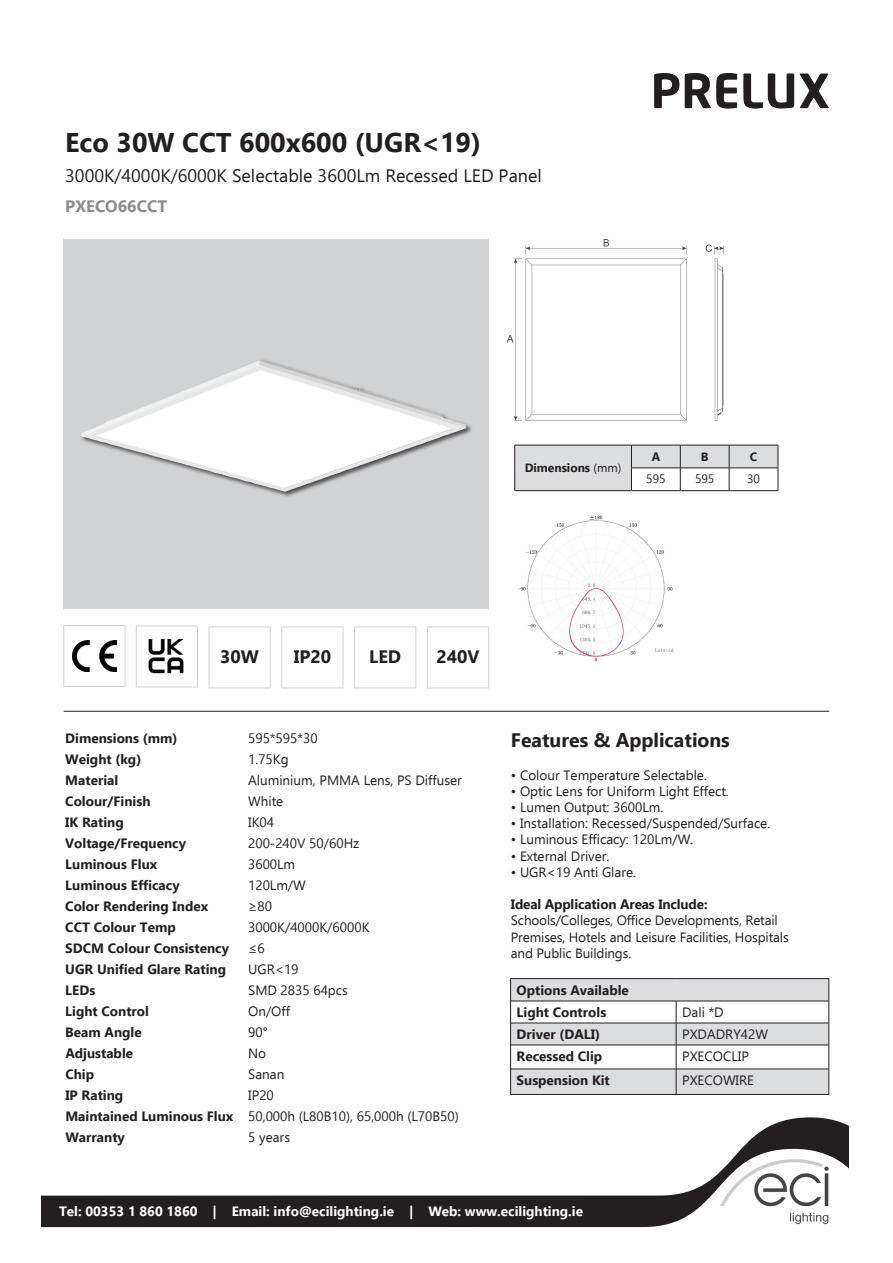
<style>
.page{position:relative;width:893px;height:1263px;background:#fff}
.page>*{position:absolute;margin:0;border:0;box-sizing:border-box;transform-origin:0 0}
.t1{font:700 27px "Ebrima";color:#231f20}
.t2{font:700 19.5px "Ebrima";color:#231f20}
.t3{font:18px "Ebrima";color:#231f20}
.t4{font:700 18px "Ebrima";color:#231f20}
.t5{font:700 16.5px "Ebrima";color:#8a8c8f}
.t6{font:13.5px/16.2px "Ebrima";color:#231f20}
.t7{font:700 13.5px/22.4px "Ebrima";color:#231f20}
.t8{font:700 13.5px "Ebrima";color:#fff}
.t9{font:700 12px "Ebrima";color:#231f20}
.t10{font:12px "Ebrima";color:#231f20}
.s1{font-weight:400}
.s2{font-weight:700}
</style>
<div class="page">
<img style="left:654px;top:73px;width:141px;height:36px">
<hr style="left:64px;top:711px;width:765px;height:1px;background:#231f20">
<div style="left:64px;top:238px;width:425px;height:370px;background:#d1d2d4"></div>
<div style="left:80px;top:358px;width:393px;height:140px;background:#231f20;opacity:.75"></div>
<img style="left:81px;top:360px;width:212px;height:132px">
<img style="left:507px;top:239px;width:217px;height:182px">
<svg style="left:741px;top:1117px;width:108px;height:32px;fill:#231f20"></svg>
<svg style="left:41px;top:1149px;width:808px;height:79px"></svg>
<div style="left:55px;top:1201px;width:532px;height:22px;background:#231f20"></div>
<img style="left:719px;top:1158px;width:112px;height:68px">
<svg style="left:514px;top:445px;width:265px;height:46px"></svg>
<hr style="left:510px;top:1094px;width:166px;height:1px;background:#231f20">
<hr style="left:676px;top:1094px;width:153px;height:1px;background:#231f20">
<svg style="left:510px;top:978px;width:319px;height:116px"></svg>
<div style="left:63px;top:625px;width:62px;height:62px;border:1px solid #d1d2d4"></div>
<div style="left:209px;top:626px;width:62px;height:62px;border:1px solid #d1d2d4"></div>
<div style="left:281px;top:626px;width:62px;height:62px;border:1px solid #d1d2d4"></div>
<div style="left:354px;top:626px;width:62px;height:62px;border:1px solid #d1d2d4"></div>
<div style="left:427px;top:626px;width:62px;height:62px;border:1px solid #d1d2d4"></div>
<img style="left:72px;top:641px;width:45px;height:30px">
<img style="left:148px;top:638px;width:36px;height:36px">
<div style="left:136px;top:626px;width:62px;height:61px;border:1px solid #d1d2d4"></div>
<img style="left:519px;top:515px;width:154px;height:147px">
<h1 class="t1" style="left:65px;top:121px;width:417px">Eco 30W CCT 600x600 (UGR&lt;19)</h1>
<h3 class="t3" style="left:65px;top:163px;width:478px">3000K/4000K/6000K Selectable 3600Lm Recessed LED Panel</h3>
<p class="t5" style="left:65px;top:193px;width:103px">PXECO66CCT</p>
<p class="t9" style="left:525px;top:459px;width:98px">Dimensions <span class="s1">(mm)</span></p>
<p class="t9" style="left:652px;top:447px;width:10px">A</p>
<p class="t9" style="left:701px;top:447px;width:9px">B</p>
<p class="t9" style="left:750px;top:447px;width:9px">C</p>
<p class="t10" style="left:646px;top:469px;width:21px">595</p>
<p class="t10" style="left:695px;top:469px;width:21px">595</p>
<p class="t10" style="left:747px;top:469px;width:14px">30</p>
<h3 class="t4" style="left:220px;top:642px;width:40px">30W</h3>
<h3 class="t4" style="left:294px;top:642px;width:39px">IP20</h3>
<h3 class="t4" style="left:369px;top:642px;width:34px">LED</h3>
<h3 class="t4" style="left:436px;top:642px;width:45px">240V</h3>
<p class="t7" style="left:65px;top:726px;width:114px">Dimensions (mm)</p>
<p class="t6" style="left:248px;top:729px;width:71px">595*595*30</p>
<p class="t7" style="left:65px;top:747px;width:78px">Weight (kg)</p>
<p class="t6" style="left:248px;top:750px;width:42px">1.75Kg</p>
<p class="t7" style="left:65px;top:768px;width:55px">Material</p>
<p class="t6" style="left:248px;top:771px;width:215px">Aluminium, PMMA Lens, PS Diffuser</p>
<p class="t7" style="left:65px;top:789px;width:87px">Colour/Finish</p>
<p class="t6" style="left:248px;top:792px;width:37px">White</p>
<p class="t7" style="left:65px;top:810px;width:60px">IK Rating</p>
<p class="t6" style="left:248px;top:813px;width:27px">IK04</p>
<p class="t7" style="left:65px;top:831px;width:122px">Voltage/Frequency</p>
<p class="t6" style="left:248px;top:834px;width:113px">200-240V 50/60Hz</p>
<p class="t7" style="left:65px;top:852px;width:93px">Luminous Flux</p>
<p class="t6" style="left:248px;top:855px;width:49px">3600Lm</p>
<p class="t7" style="left:65px;top:873px;width:116px">Luminous Efficacy</p>
<p class="t6" style="left:248px;top:876px;width:59px">120Lm/W</p>
<p class="t7" style="left:65px;top:894px;width:144px">Color Rendering Index</p>
<p class="t6" style="left:248px;top:897px;width:25px">≥80</p>
<p class="t7" style="left:65px;top:915px;width:112px">CCT Colour Temp</p>
<p class="t6" style="left:248px;top:918px;width:123px">3000K/4000K/6000K</p>
<p class="t7" style="left:65px;top:936px;width:165px">SDCM Colour Consistency</p>
<p class="t6" style="left:248px;top:939px;width:18px">≤6</p>
<p class="t7" style="left:65px;top:957px;width:162px">UGR Unified Glare Rating</p>
<p class="t6" style="left:248px;top:960px;width:52px">UGR&lt;19</p>
<p class="t7" style="left:65px;top:978px;width:31px">LEDs</p>
<p class="t6" style="left:248px;top:981px;width:101px">SMD 2835 64pcs</p>
<p class="t7" style="left:65px;top:999px;width:85px">Light Control</p>
<p class="t6" style="left:248px;top:1002px;width:43px">On/Off</p>
<p class="t7" style="left:65px;top:1020px;width:78px">Beam Angle</p>
<p class="t6" style="left:248px;top:1023px;width:21px">90°</p>
<p class="t7" style="left:65px;top:1041px;width:69px">Adjustable</p>
<p class="t6" style="left:248px;top:1044px;width:20px">No</p>
<p class="t7" style="left:65px;top:1062px;width:30px">Chip</p>
<p class="t6" style="left:248px;top:1065px;width:38px">Sanan</p>
<p class="t7" style="left:65px;top:1083px;width:59px">IP Rating</p>
<p class="t6" style="left:65px;top:1084px;width:395px;line-height:21px;text-indent:183px">IP20<br><span class="s2">Maintained Luminous Flux</span> 50,000h (L80B10), 65,000h (L70B50)<br><span class="s2">Warranty</span></p>
<p class="t6" style="left:248px;top:1128px;width:43px">5 years</p>
<h2 class="t2" style="left:511px;top:725px;width:221px">Features &amp; Applications</h2>
<p class="t6" style="left:511px;top:766px;width:198px">• Colour Temperature Selectable.</p>
<p class="t6" style="left:511px;top:782px;width:220px">• Optic Lens for Uniform Light Effect.</p>
<p class="t6" style="left:511px;top:798px;width:154px">• Lumen Output: 3600Lm.</p>
<p class="t6" style="left:511px;top:815px;width:261px">• Installation: Recessed/Suspended/Surface.</p>
<p class="t6" style="left:511px;top:831px;width:184px">• Luminous Efficacy: 120Lm/W.</p>
<p class="t6" style="left:511px;top:847px;width:100px">• External Driver.</p>
<p class="t6" style="left:511px;top:863px;width:127px">• UGR&lt;19 Anti Glare.</p>
<p class="t7" style="left:511px;top:892px;width:198px">Ideal Application Areas Include:</p>
<p class="t6" style="left:511px;top:912px;width:279px">Schools/Colleges, Office Developments, Retail<br>Premises, Hotels and Leisure Facilities, Hospitals and Public Buildings.</p>
<p class="t7" style="left:517px;top:978px;width:114px">Options Available<br>Light Controls</p>
<p class="t6" style="left:682px;top:1003px;width:43px">Dali *D</p>
<p class="t7" style="left:517px;top:1022px;width:85px">Driver (DALI)</p>
<p class="t6" style="left:682px;top:1025px;width:87px">PXDADRY42W</p>
<p class="t7" style="left:517px;top:1044px;width:87px">Recessed Clip</p>
<p class="t6" style="left:682px;top:1047px;width:68px">PXECOCLIP</p>
<p class="t7" style="left:517px;top:1068px;width:95px">Suspension Kit</p>
<p class="t6" style="left:682px;top:1071px;width:73px">PXECOWIRE</p>
<p class="t8" style="left:59px;top:1200px;width:526px">Tel: 00353 1 860 1860 | Email: info@ecilighting.ie | Web: www.ecilighting.ie</p>
</div>
